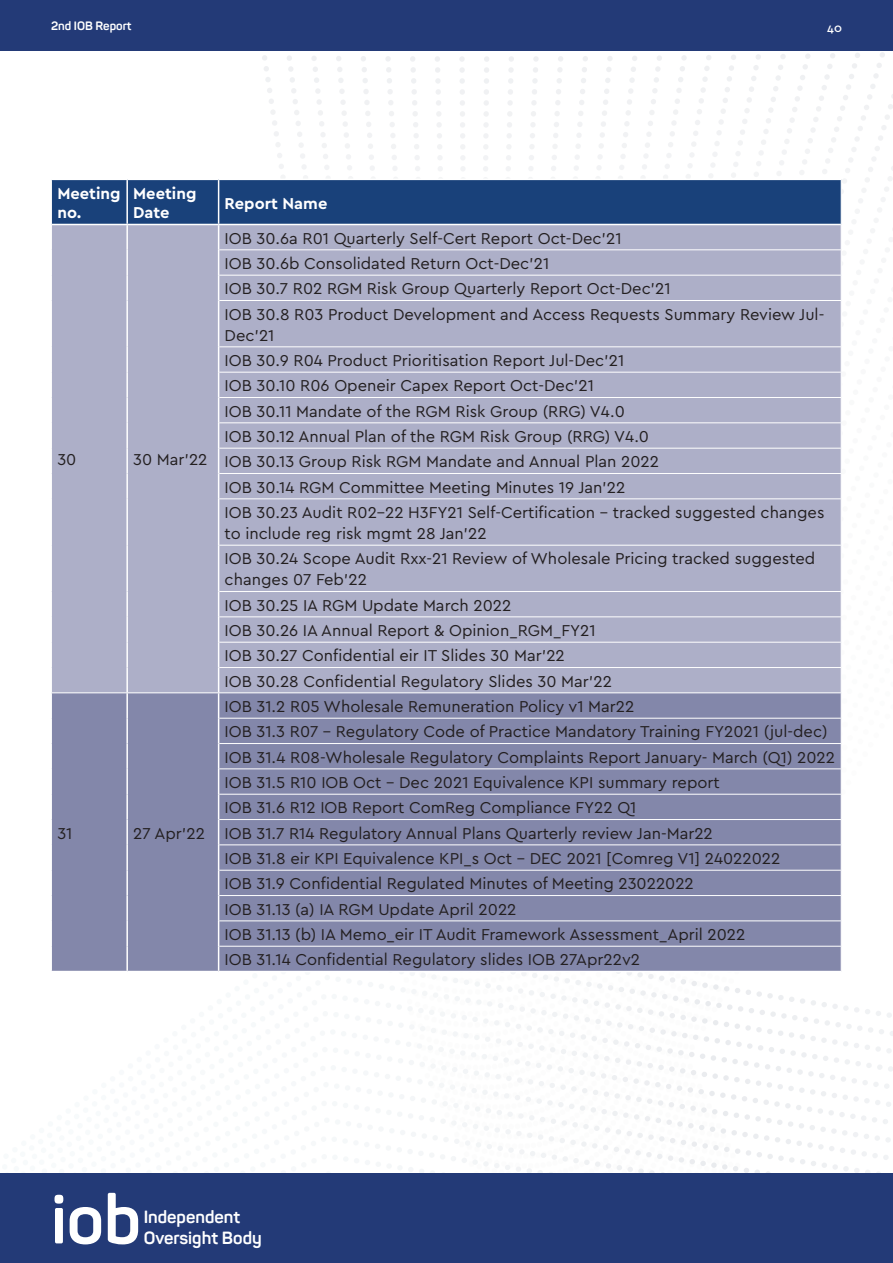
<style>
.page{position:relative;width:893px;height:1263px;background:#fff}
.page>*{position:absolute;margin:0;border:0;box-sizing:border-box;transform-origin:0 0}
.t1{font:700 68.4px "Panton";color:#fff}
.t2{font:700 17.4px/20.9px "Panton";color:#fff}
.t3{font:16.5px/25.3px "Cera Pro";color:#231f20}
.t4{font:700 16.5px/19.8px "Cera Pro";color:#fff}
.t5{font:700 12px "Panton";color:#fff}
.t6{font:500 12px "Cera PRO";color:#fff}
</style>
<div class="page">
<div style="left:52px;top:300px;width:789px;height:392px;background:#adafc8"></div>
<div style="left:52px;top:693px;width:789px;height:278px;background:#8387aa"></div>
<hr style="left:126px;top:300px;width:2px;height:47px;background:#fff">
<hr style="left:218px;top:300px;width:1px;height:47px;background:#fff">
<hr style="left:126px;top:347px;width:2px;height:25px;background:#fff">
<hr style="left:126px;top:372px;width:2px;height:25px;background:#fff">
<hr style="left:126px;top:397px;width:2px;height:26px;background:#fff">
<hr style="left:126px;top:423px;width:2px;height:25px;background:#fff">
<hr style="left:126px;top:448px;width:2px;height:25px;background:#fff">
<hr style="left:126px;top:473px;width:2px;height:26px;background:#fff">
<svg style="left:218px;top:347px;width:1px;height:152px"></svg>
<hr style="left:126px;top:499px;width:2px;height:46px;background:#fff">
<hr style="left:218px;top:499px;width:1px;height:46px;background:#fff">
<hr style="left:126px;top:545px;width:2px;height:46px;background:#fff">
<hr style="left:218px;top:545px;width:1px;height:46px;background:#fff">
<hr style="left:126px;top:591px;width:2px;height:26px;background:#fff">
<hr style="left:126px;top:617px;width:2px;height:25px;background:#fff">
<hr style="left:126px;top:642px;width:2px;height:25px;background:#fff">
<hr style="left:126px;top:667px;width:2px;height:25px;background:#fff">
<hr style="left:126px;top:693px;width:2px;height:25px;background:#fff">
<hr style="left:126px;top:718px;width:2px;height:25px;background:#fff">
<hr style="left:126px;top:743px;width:2px;height:26px;background:#fff">
<hr style="left:126px;top:769px;width:2px;height:25px;background:#fff">
<hr style="left:126px;top:794px;width:2px;height:25px;background:#fff">
<hr style="left:126px;top:819px;width:2px;height:26px;background:#fff">
<hr style="left:126px;top:845px;width:2px;height:25px;background:#fff">
<hr style="left:126px;top:870px;width:2px;height:25px;background:#fff">
<hr style="left:126px;top:895px;width:2px;height:26px;background:#fff">
<hr style="left:126px;top:921px;width:2px;height:25px;background:#fff">
<hr style="left:126px;top:946px;width:2px;height:25px;background:#fff">
<svg style="left:218px;top:591px;width:1px;height:380px"></svg>
<svg style="left:51px;top:179px;width:791px;height:121px;background:#7b8aae"></svg>
<hr style="left:219px;top:300px;width:623px;height:1px;background:#fff">
<hr style="left:219px;top:346px;width:623px;height:1px;background:#fff">
<hr style="left:219px;top:372px;width:623px;height:1px;background:#fff">
<hr style="left:219px;top:397px;width:623px;height:1px;background:#fff">
<hr style="left:219px;top:422px;width:623px;height:1px;background:#fff">
<hr style="left:219px;top:448px;width:623px;height:1px;background:#fff">
<hr style="left:219px;top:473px;width:623px;height:1px;background:#fff">
<hr style="left:219px;top:498px;width:623px;height:1px;background:#fff">
<hr style="left:219px;top:545px;width:623px;height:1px;background:#fff">
<hr style="left:219px;top:591px;width:623px;height:1px;background:#fff">
<hr style="left:219px;top:616px;width:623px;height:1px;background:#fff">
<hr style="left:219px;top:642px;width:623px;height:1px;background:#fff">
<hr style="left:219px;top:667px;width:623px;height:1px;background:#fff">
<hr style="left:127px;top:692px;width:92px;height:1px;background:#fff">
<hr style="left:219px;top:718px;width:623px;height:1px;background:#fff">
<hr style="left:219px;top:743px;width:623px;height:1px;background:#fff">
<hr style="left:219px;top:768px;width:623px;height:1px;background:#fff">
<hr style="left:219px;top:794px;width:623px;height:1px;background:#fff">
<hr style="left:219px;top:819px;width:623px;height:1px;background:#fff">
<hr style="left:219px;top:844px;width:623px;height:1px;background:#fff">
<hr style="left:219px;top:870px;width:623px;height:1px;background:#fff">
<hr style="left:219px;top:895px;width:623px;height:1px;background:#fff">
<hr style="left:219px;top:920px;width:623px;height:1px;background:#fff">
<svg style="left:51px;top:591px;width:1px;height:380px"></svg>
<hr style="left:219px;top:946px;width:623px;height:1px;background:#fff">
<svg style="left:841px;top:693px;width:1px;height:278px"></svg>
<div style="left:0;top:1174px;width:893px;height:89px;background:#233a77"></div>
<div style="left:0;top:0;width:893px;height:51px;background:#233a77"></div>
<p class="t5" style="left:51px;top:18px;width:82px">2nd IOB Report</p>
<p class="t6" style="left:827px;top:20px;width:16px">40</p>
<p class="t4" style="left:57px;top:183px;width:65px">Meeting no.</p>
<p class="t4" style="left:133px;top:183px;width:65px">Meeting<br>Date</p>
<p class="t4" style="left:225px;top:192px;width:104px">Report Name</p>
<p class="t3" style="left:57px;top:446px;width:21px">30</p>
<p class="t3" style="left:133px;top:446px;width:76px">30 Mar'22</p>
<p class="t3" style="left:57px;top:820px;width:17px">31</p>
<p class="t3" style="left:133px;top:820px;width:73px">27 Apr'22</p>
<p class="t3" style="left:225px;top:225px;width:601px">IOB 30.6a R01 Quarterly Self-Cert Report Oct-Dec’21<br>IOB 30.6b Consolidated Return Oct-Dec'21<br>IOB 30.7 R02 RGM Risk Group Quarterly Report Oct-Dec’21<br>IOB 30.8 R03 Product Development and Access Requests Summary Review Jul-</p>
<p class="t3" style="left:225px;top:322px;width:601px">Dec’21<br>IOB 30.9 R04 Product Prioritisation Report Jul-Dec’21<br>IOB 30.10 R06 Openeir Capex Report Oct-Dec’21<br>IOB 30.11 Mandate of the RGM Risk Group (RRG) V4.0<br>IOB 30.12 Annual Plan of the RGM Risk Group (RRG) V4.0<br>IOB 30.13 Group Risk RGM Mandate and Annual Plan 2022<br>IOB 30.14 RGM Committee Meeting Minutes 19 Jan’22<br>IOB 30.23 Audit R02-22 H3FY21 Self-Certification - tracked suggested changes</p>
<p class="t3" style="left:225px;top:520px;width:592px">to include reg risk mgmt 28 Jan'22<br>IOB 30.24 Scope Audit Rxx-21 Review of Wholesale Pricing tracked suggested</p>
<p class="t3" style="left:225px;top:566px;width:389px">changes 07 Feb'22<br>IOB 30.25 IA RGM Update March 2022<br>IOB 30.26 IA Annual Report &amp; Opinion_RGM_FY21<br>IOB 30.27 Confidential eir IT Slides 30 Mar'22<br>IOB 30.28 Confidential Regulatory Slides 30 Mar'22</p>
<p class="t3" style="left:225px;top:693px;width:612px">IOB 31.2 R05 Wholesale Remuneration Policy v1 Mar22<br>IOB 31.3 R07 - Regulatory Code of Practice Mandatory Training FY2021 (jul-dec)<br>IOB 31.4 R08-Wholesale Regulatory Complaints Report January- March (Q1) 2022<br>IOB 31.5 R10 IOB Oct - Dec 2021 Equivalence KPI summary report<br>IOB 31.6 R12 IOB Report ComReg Compliance FY22 Q1<br>IOB 31.7 R14 Regulatory Annual Plans Quarterly review Jan-Mar22<br>IOB 31.8 eir KPI Equivalence KPI_s Oct - DEC 2021 [Comreg V1] 24022022<br>IOB 31.9 Confidential Regulated Minutes of Meeting 23022022<br>IOB 31.13 (a) IA RGM Update April 2022<br>IOB 31.13 (b) IA Memo_eir IT Audit Framework Assessment_April 2022<br>IOB 31.14 Confidential Regulatory slides IOB 27Apr22v2</p>
<h1 class="t1" style="left:51px;top:1177px;width:91px">iob</h1>
<p class="t2" style="left:144px;top:1206px;width:120px">Independent<br>Oversight Body</p>
</div>
